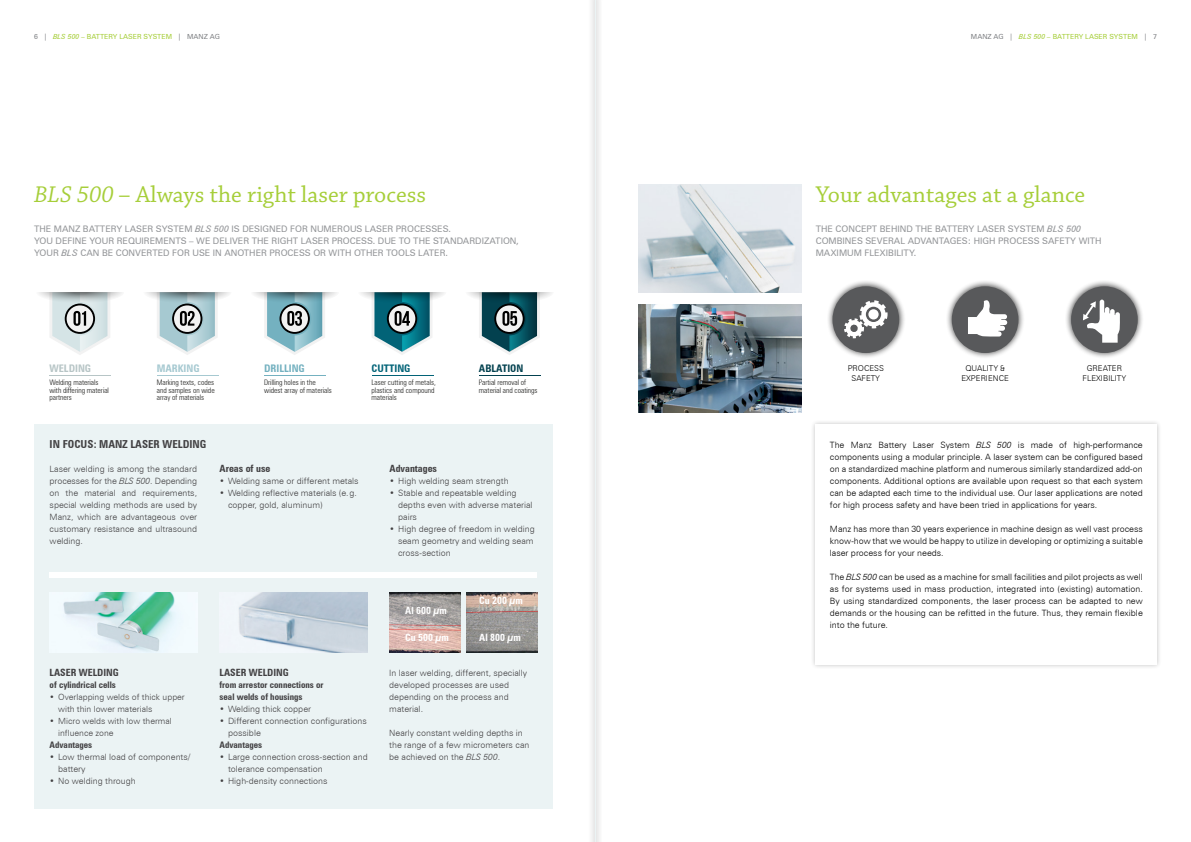
<style>
.page{position:relative;width:1191px;height:842px;background:#fff}
.page>*{position:absolute;margin:0;border:0;box-sizing:border-box;transform-origin:0 0}
.t1{font:24px "Chaparral Pro";color:#a6ce39}
.t2{font:700 condensed 11px "Zurich BT";color:#414042}
.t3{font:700 condensed 10.4px "Zurich BT";color:#74b1c0}
.t4{font:700 condensed 10.4px "Zurich BT";color:#03414f}
.t5{font:700 condensed 10.4px "Zurich BT";color:#026377}
.t6{font:700 condensed 10.4px "Zurich BT";color:#a6c9d1}
.t7{font:700 condensed 10.4px "Zurich BT";color:#b7c5c6}
.t8{font:700 condensed 10px "Zurich BT";color:#414042}
.t9{font:700 condensed 10px "Zurich BT";color:#fff}
.t10{font:9px/12px "Zurich BT";color:#939598}
.t11{font:700 condensed 9px/12px "Zurich BT";color:#414042}
.t12{font:300 8.7px/12px "Zurich BT";color:#000;text-align:justify}
.t13{font:300 8.7px/12px "Zurich BT";color:#414042}
.t14{font:300 8.5px/12px "Zurich BT";color:#414042}
.t15{font:300 8px/10px "Zurich BT";color:#000;text-align:center}
.t16{font:300 condensed 7.6px/7.6px "Zurich BT";color:#1d1d1b}
.t17{font:7px "Zurich BT";color:#a6ce39}
.s1{color:#808285}
.s2{font-style:italic}
</style>
<div class="page">
<div style="left:810px;top:419px;width:352px;height:250px;background:#000;opacity:.25"></div>
<div style="left:816px;top:424px;width:341px;height:240px;background:#fff"></div>
<div style="left:1064px;top:280px;width:80px;height:79px;background:#000;opacity:.75"></div>
<div style="left:1071px;top:286px;width:66px;height:67px;background:#58595b;border-radius:50%"></div>
<svg style="left:1083px;top:300px;width:37px;height:43px"></svg>
<div style="left:826px;top:280px;width:79px;height:79px;background:#000;opacity:.75"></div>
<div style="left:832px;top:286px;width:67px;height:67px;background:#58595b;border-radius:50%"></div>
<div style="left:945px;top:280px;width:79px;height:79px;background:#000;opacity:.75"></div>
<div style="left:951px;top:286px;width:67px;height:67px;background:#58595b;border-radius:50%"></div>
<hr style="left:371px;top:375px;width:62px;height:1px;background:#026377">
<svg style="left:253px;top:292px;width:84px;height:63px"></svg>
<hr style="left:264px;top:375px;width:62px;height:1px;background:#74b1c0">
<svg style="left:361px;top:292px;width:83px;height:63px"></svg>
<hr style="left:157px;top:375px;width:62px;height:1px;background:#a6c9d1">
<hr style="left:479px;top:375px;width:62px;height:1px;background:#03414f">
<hr style="left:49px;top:375px;width:62px;height:1px;background:#b7c5c6">
<svg style="left:468px;top:292px;width:84px;height:63px"></svg>
<svg style="left:39px;top:292px;width:83px;height:63px"></svg>
<svg style="left:146px;top:292px;width:84px;height:63px"></svg>
<div style="left:34px;top:424px;width:519px;height:384px;background:#ebf3f4"></div>
<img style="left:63px;top:592px;width:134px;height:60px">
<img style="left:239px;top:592px;width:128px;height:60px">
<svg style="left:968px;top:300px;width:39px;height:37px"></svg>
<svg style="left:844px;top:300px;width:43px;height:38px"></svg>
<div style="left:50px;top:572px;width:487px;height:5px;background:#fff"></div>
<img style="left:389px;top:592px;width:71px;height:60px">
<img style="left:638px;top:184px;width:163px;height:108px">
<img style="left:638px;top:304px;width:163px;height:108px">
<img style="left:466px;top:592px;width:71px;height:60px">
<div style="left:588px;top:0;width:14px;height:842px;background:#f0f0f0"></div>
<hr style="left:595px;top:0;width:1px;height:842px;background:#ebf3f4">
<p class="t17" style="left:34px;top:32px;width:187px"><span class="s1">6 |</span> <span class="s2">BLS 500 –</span> BATTERY LASER SYSTEM <span class="s1">| MANZ AG</span></p>
<p class="t17" style="left:971px;top:32px;width:187px"><span class="s1">MANZ AG |</span> <span class="s2">BLS 500 –</span> BATTERY LASER SYSTEM <span class="s1">| 7</span></p>
<h1 class="t1" style="left:34px;top:181px;width:393px"><span class="s2">BLS 500</span> – Always the right laser process</h1>
<h1 class="t1" style="left:815px;top:181px;width:271px">Your advantages at a glance</h1>
<p class="t10" style="left:34px;top:222px;width:486px">THE MANZ BATTERY LASER SYSTEM <span class="s2">BLS 500</span> IS DESIGNED FOR NUMEROUS LASER PROCESSES.<br>YOU DEFINE YOUR REQUIREMENTS – WE DELIVER THE RIGHT LASER PROCESS. DUE TO THE STANDARDIZATION,<br>YOUR <span class="s2">BLS</span> CAN BE CONVERTED FOR USE IN ANOTHER PROCESS OR WITH OTHER TOOLS LATER.</p>
<p class="t7" style="left:49px;top:362px;width:43px">WELDING</p>
<p class="t16" style="left:49px;top:378px;width:61px">Welding materials with differing material partners</p>
<p class="t6" style="left:157px;top:362px;width:44px">MARKING</p>
<p class="t16" style="left:157px;top:378px;width:59px;text-align:justify">Marking texts, codes and samples on wide array of materials</p>
<p class="t3" style="left:264px;top:362px;width:42px">DRILLING</p>
<p class="t16" style="left:264px;top:378px;width:69px">Drilling holes in the widest array of materials</p>
<p class="t5" style="left:371px;top:362px;width:40px">CUTTING</p>
<p class="t16" style="left:371px;top:378px;width:66px">Laser cutting of metals, plastics and compound materials</p>
<p class="t4" style="left:479px;top:362px;width:46px">ABLATION</p>
<p class="t16" style="left:479px;top:378px;width:60px">Partial removal of material and coatings</p>
<p class="t2" style="left:50px;top:438px;width:158px">IN FOCUS: MANZ LASER WELDING</p>
<p class="t13" style="left:50px;top:463px;width:149px;text-align:justify">Laser welding is among the standard processes for the <span class="s2">BLS 500</span>. Depending on the material and requirements, special welding methods are used by Manz, which are advantageous over customary resistance and ultrasound welding.</p>
<p class="t8" style="left:219px;top:463px;width:52px">Areas of use</p>
<p class="t13" style="left:219px;top:475px;width:141px">• Welding same or different metals</p>
<p class="t13" style="left:228px;top:487px;width:130px;text-indent:-8px">• Welding reflective materials (e.g. copper, gold, aluminum)</p>
<p class="t8" style="left:389px;top:463px;width:49px">Advantages</p>
<p class="t13" style="left:389px;top:475px;width:121px">• High welding seam strength</p>
<p class="t13" style="left:398px;top:487px;width:136px;text-indent:-8px">• Stable and repeatable welding depths even with adverse material pairs</p>
<p class="t13" style="left:398px;top:523px;width:138px;text-indent:-8px">• High degree of freedom in welding seam geometry and welding seam cross-section</p>
<p class="t8" style="left:50px;top:667px;width:71px">LASER WELDING</p>
<p class="t11" style="left:50px;top:679px;width:68px">of cylindrical cells</p>
<p class="t14" style="left:58px;top:691px;width:128px;text-indent:-8px">• Overlapping welds of thick upper with thin lower materials</p>
<p class="t14" style="left:58px;top:715px;width:115px;text-indent:-8px">• Micro welds with low thermal influence zone</p>
<p class="t11" style="left:50px;top:739px;width:44px">Advantages</p>
<p class="t13" style="left:58px;top:751px;width:134px;text-indent:-8px">• Low thermal load of components/ battery</p>
<p class="t13" style="left:50px;top:775px;width:88px">• No welding through</p>
<p class="t8" style="left:219px;top:667px;width:71px">LASER WELDING</p>
<p class="t11" style="left:219px;top:679px;width:106px">from arrestor connections or seal welds of housings</p>
<p class="t13" style="left:219px;top:703px;width:93px">• Welding thick copper</p>
<p class="t13" style="left:228px;top:715px;width:140px;text-indent:-8px">• Different connection configurations possible</p>
<p class="t11" style="left:219px;top:739px;width:44px">Advantages</p>
<p class="t13" style="left:228px;top:751px;width:141px;text-indent:-8px">• Large connection cross-section and tolerance compensation</p>
<p class="t13" style="left:219px;top:775px;width:109px">• High-density connections</p>
<p class="t9" style="left:479px;top:594px;width:45px">Cu 200 µm</p>
<p class="t9" style="left:479px;top:631px;width:43px">Al 800 µm</p>
<p class="t9" style="left:405px;top:604px;width:43px">Al 600 µm</p>
<p class="t9" style="left:405px;top:631px;width:45px">Cu 500 µm</p>
<p class="t13" style="left:389px;top:667px;width:139px">In laser welding, different, specially developed processes are used depending on the process and material.</p>
<p class="t13" style="left:389px;top:727px;width:142px">Nearly constant welding depths in the range of a few micrometers can be achieved on the <span class="s2">BLS 500</span>.</p>
<p class="t10" style="left:815px;top:222px;width:287px">THE CONCEPT BEHIND THE BATTERY LASER SYSTEM <span class="s2">BLS 500<br></span>COMBINES SEVERAL ADVANTAGES: HIGH PROCESS SAFETY WITH<br>MAXIMUM FLEXIBILITY.</p>
<p class="t15" style="left:847px;top:363px;width:38px">PROCESS<br>SAFETY</p>
<p class="t15" style="left:961px;top:363px;width:49px">QUALITY &amp;<br>EXPERIENCE</p>
<p class="t15" style="left:1082px;top:363px;width:45px">GREATER<br>FLEXIBILITY</p>
<p class="t12" style="left:830px;top:439px;width:314px">The Manz Battery Laser System <span class="s2">BLS 500</span> is made of high-performance components using a modular principle. A laser system can be configured based on a standardized machine platform and numerous similarly standardized add-on components. Additional options are available upon request so that each system can be adapted each time to the individual use. Our laser applications are noted for high process safety and have been tried in applications for years.</p>
<p class="t12" style="left:830px;top:523px;width:314px">Manz has more than 30 years experience in machine design as well vast process know-how that we would be happy to utilize in developing or optimizing a suitable laser process for your needs.</p>
<p class="t12" style="left:830px;top:571px;width:314px">The <span class="s2">BLS 500</span> can be used as a machine for small facilities and pilot projects as well as for systems used in mass production, integrated into (existing) automation.<br>By using standardized components, the laser process can be adapted to new demands or the housing can be refitted in the future. Thus, they remain flexible into the future.</p>
</div>
